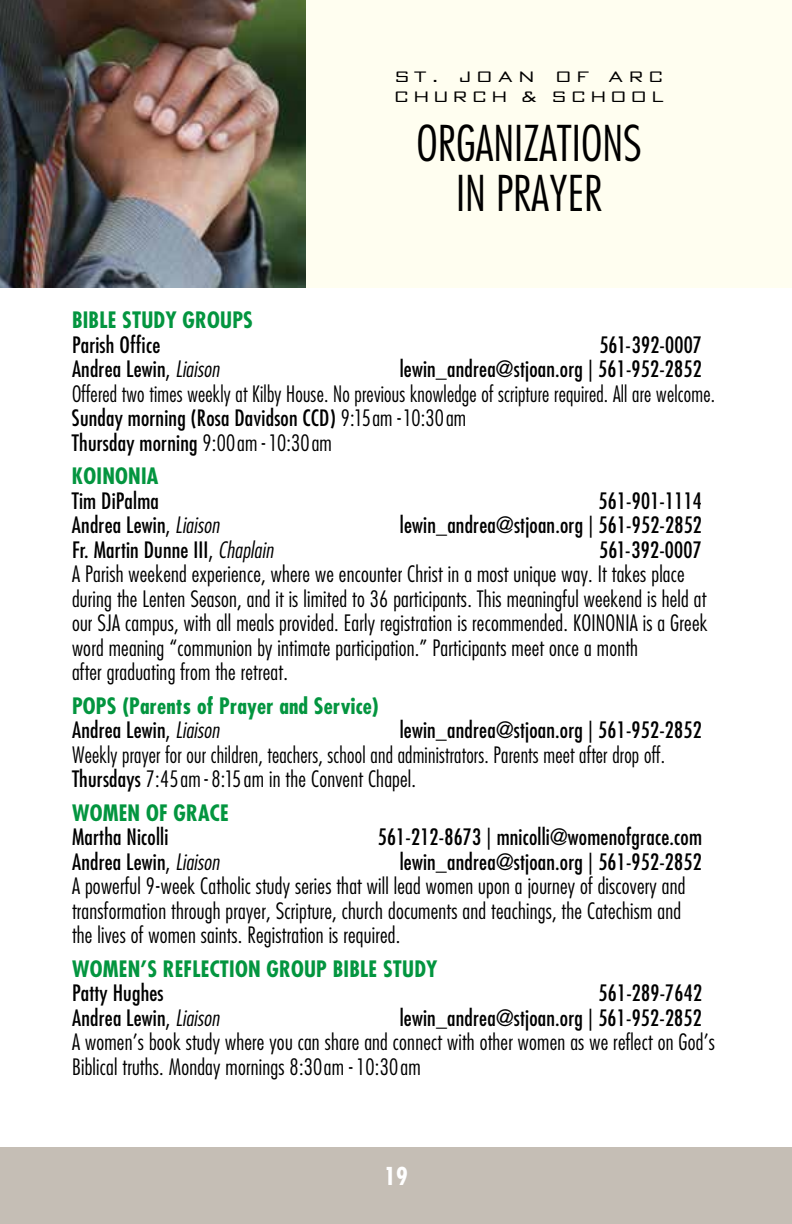
<style>
.page{position:relative;width:792px;height:1224px;background:#fff}
.page>*{position:absolute;margin:0;border:0;box-sizing:border-box;transform-origin:0 0}
.t1{font:300 condensed 48px/50px "Futura";color:#000;text-align:center}
.t2{font:700 condensed 24px "Futura";color:#fff}
.t3{font:300 condensed 22px/24.6px "Futura";letter-spacing:.01em;color:#000}
.t4{font:condensed 22px "Futura";letter-spacing:.01em;color:#000}
.t5{font:300 condensed 22px/24.6px "Futura";letter-spacing:.01em;color:#000;scale:.95 1}
.t6{font:700 condensed 22px/24.6px "Futura";letter-spacing:.01em;color:#03953f}
.t7{font:16.2px/21.6px "Bank Gothic";letter-spacing:.36em;color:#000;text-align:right;scale:1.12 1}
.t8{font:15px/20px "Bank Gothic";letter-spacing:.36em;color:#000;text-align:right;scale:1.18 1}
.s1{font-weight:300;font-style:italic}
.s2{font-weight:400}
.s3{font-weight:400;color:#000}
.s4{font-weight:300;font-style:italic;color:#000}
</style>
<div class="page">
<div style="left:0;top:1148px;width:792px;height:76px;background:#c5beb5"></div>
<div style="left:0;top:0;width:792px;height:288px;background:#fffef0"></div>
<img style="left:0;top:0;width:306px;height:288px">
<p class="t8" style="left:395px;top:66px;width:229px">ARC<br>CHURCH &amp; SCHOOL</p>
<h1 class="t1" style="left:416px;top:118px;width:227px">ORGANIZATIONS<br>IN PRAYER</h1>
<p class="t8" style="left:396px;top:66px;width:118px">ST. JOAN</p>
<p class="t8" style="left:556px;top:66px;width:29px">O F</p>
<p class="t7" style="left:396px;top:66px;width:123px">ST. JOAN</p>
<p class="t7" style="left:396px;top:66px;width:237px">OF ARC<br>CATHOLIC CHURCH</p>
<h1 class="t1" style="left:439px;top:118px;width:183px">SCHEDULE<br>OF SERVICES</h1>
<p class="t6" style="left:72px;top:308px;width:182px">BIBLE STUDY GROUPS</p>
<p class="t4" style="left:72px;top:332px;width:90px">Parish Office</p>
<p class="t4" style="left:599px;top:332px;width:104px">561-392-0007</p>
<p class="t4" style="left:72px;top:356px;width:149px">Andrea Lewin, <span class="s1">Liaison</span></p>
<p class="t4" style="left:400px;top:356px;width:304px">lewin_andrea@stjoan.org | 561-952-2852</p>
<p class="t5" style="left:72px;top:381px;width:678px">Offered two times weekly at Kilby House. No previous knowledge of scripture required. All are welcome.<br><span class="s2">Sunday morning (Rosa Davidson CCD)</span> 9:15 am - 10:30 am<br><span class="s2">Thursday morning</span> 9:00 am - 10:30 am</p>
<p class="t6" style="left:72px;top:464px;width:88px">KOINONIA</p>
<p class="t4" style="left:72px;top:488px;width:88px">Tim DiPalma</p>
<p class="t4" style="left:598px;top:488px;width:105px">561-901-1114</p>
<p class="t4" style="left:72px;top:512px;width:149px">Andrea Lewin, <span class="s1">Liaison</span></p>
<p class="t4" style="left:400px;top:512px;width:304px">lewin_andrea@stjoan.org | 561-952-2852</p>
<p class="t4" style="left:72px;top:537px;width:203px">Fr. Martin Dunne III, <span class="s1">Chaplain</span></p>
<p class="t4" style="left:599px;top:537px;width:104px">561-392-0007</p>
<p class="t3" style="left:72px;top:562px;width:637px">A Parish weekend experience, where we encounter Christ in a most unique way. It takes place during the Lenten Season, and it is limited to 36 participants. This meaningful weekend is held at our SJA campus, with all meals provided. Early registration is recommended. KOINONIA is a Greek word meaning “communion by intimate participation.” Participants meet once a month<br>after graduating from the retreat.</p>
<p class="t6" style="left:72px;top:694px;width:308px">POPS (Parents of Prayer and Service)<br><span class="s3">Andrea Lewin,</span> <span class="s4">Liaison</span></p>
<p class="t4" style="left:400px;top:717px;width:304px">lewin_andrea@stjoan.org | 561-952-2852</p>
<p class="t5" style="left:72px;top:742px;width:626px">Weekly prayer for our children, teachers, school and administrators. Parents meet after drop off.<br><span class="s2">Thursdays</span> 7:45 am - 8:15 am in the Convent Chapel.</p>
<p class="t6" style="left:72px;top:801px;width:158px">WOMEN OF GRACE</p>
<p class="t4" style="left:72px;top:824px;width:98px">Martha Nicolli</p>
<p class="t4" style="left:378px;top:824px;width:326px">561-212-8673 | mnicolli@womenofgrace.com</p>
<p class="t4" style="left:72px;top:849px;width:149px">Andrea Lewin, <span class="s1">Liaison</span></p>
<p class="t4" style="left:400px;top:849px;width:304px">lewin_andrea@stjoan.org | 561-952-2852</p>
<p class="t3" style="left:72px;top:874px;width:615px">A powerful 9-week Catholic study series that will lead women upon a journey of discovery and transformation through prayer, Scripture, church documents and teachings, the Catechism and the lives of women saints. Registration is required.</p>
<p class="t6" style="left:72px;top:957px;width:367px">WOMEN’S REFLECTION GROUP BIBLE STUDY</p>
<p class="t4" style="left:72px;top:980px;width:93px">Patty Hughes</p>
<p class="t4" style="left:599px;top:980px;width:105px">561-289-7642</p>
<p class="t4" style="left:72px;top:1005px;width:149px">Andrea Lewin, <span class="s1">Liaison</span></p>
<p class="t4" style="left:400px;top:1005px;width:304px">lewin_andrea@stjoan.org | 561-952-2852</p>
<p class="t3" style="left:72px;top:1030px;width:644px">A women’s book study where you can share and connect with other women as we reflect on God’s<br>Biblical truths. Monday mornings 8:30 am - 10:30 am</p>
<p class="t2" style="left:384px;top:1161px;width:25px">19</p>
</div>
